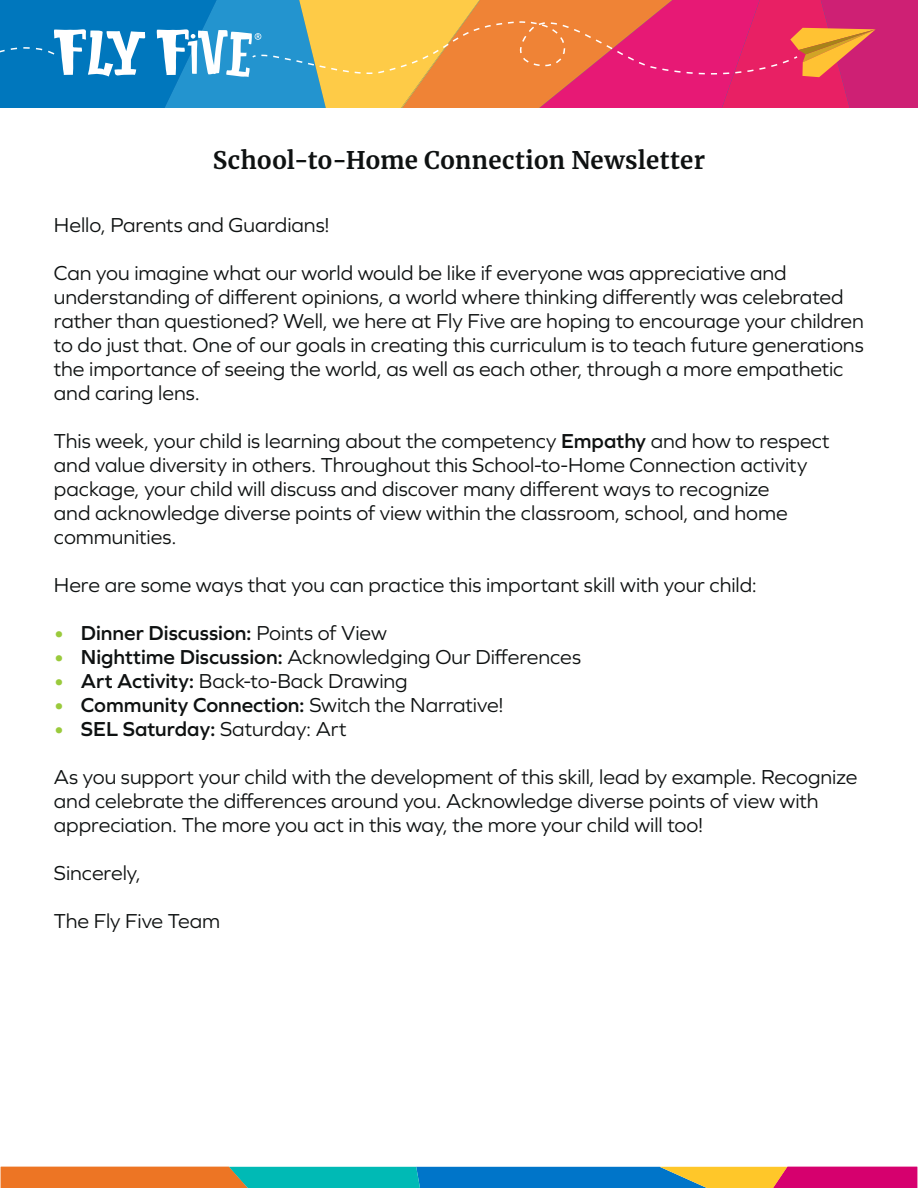
<style>
.page{position:relative;width:918px;height:1188px;background:#fff}
.page>*{position:absolute;margin:0;border:0;box-sizing:border-box;transform-origin:0 0}
.Intro_Pg_Theme_24_26{font:700 24px "Merriweather";letter-spacing:.01em;color:#0e1111}
.t1{font:21px/24px "Graphie";color:#0e1111}
.t2{font:600 21px "Graphie";color:#0e1111}
.s1{font-weight:600}
.s2{color:#9aca3c}
.s3{font-weight:400}
.s4{font-weight:600;color:#9aca3c}
</style>
<div class="page">
<svg style="left:0;top:0;width:918px;height:108px;background:#a9737e"></svg>
<svg style="left:1px;top:1167px;width:916px;height:21px;background:#787a7b"></svg>
<p class="Intro_Pg_Theme_24_26" style="left:213px;top:144px;width:494px">School-to-Home Connection Newsletter</p>
<p class="t1" style="left:54px;top:212px;width:277px">Hello, Parents and Guardians!</p>
<p class="t1" style="left:54px;top:260px;width:811px">Can you imagine what our world would be like if everyone was appreciative and understanding of different opinions, a world where thinking differently was celebrated rather than questioned? Well, we here at Fly Five are hoping to encourage your children to do just that. One of our goals in creating this curriculum is to teach future generations the importance of seeing the world, as well as each other, through a more empathetic and caring lens.</p>
<p class="t1" style="left:54px;top:428px;width:777px">This week, your child is learning about the competency <span class="s1">Empathy</span> and how to respect and value diversity in others. Throughout this School-to-Home Connection activity package, your child will discuss and discover many different ways to recognize<br>and acknowledge diverse points of view within the classroom, school, and home communities.</p>
<p class="t1" style="left:54px;top:572px;width:704px">Here are some ways that you can practice this important skill with your child:</p>
<p class="t2" style="left:54px;top:620px;width:334px"><span class="s2">•</span> Dinner Discussion: <span class="s3">Points of View</span></p>
<p class="t1" style="left:54px;top:644px;width:529px"><span class="s4">•</span> <span class="s1">Nighttime Discussion:</span> Acknowledging Our Differences</p>
<p class="t1" style="left:54px;top:668px;width:355px"><span class="s4">•</span> <span class="s1">Art Activity:</span> Back-to-Back Drawing</p>
<p class="t2" style="left:54px;top:692px;width:451px"><span class="s2">•</span> Community Connection: <span class="s3">Switch the Narrative!</span></p>
<p class="t2" style="left:54px;top:716px;width:294px"><span class="s2">•</span> SEL Saturday: <span class="s3">Saturday: Art</span></p>
<p class="t1" style="left:54px;top:764px;width:805px">As you support your child with the development of this skill, lead by example. Recognize and celebrate the differences around you. Acknowledge diverse points of view with appreciation. The more you act in this way, the more your child will too!</p>
<p class="t1" style="left:54px;top:860px;width:88px">Sincerely,</p>
<p class="t1" style="left:54px;top:908px;width:168px">The Fly Five Team</p>
</div>
